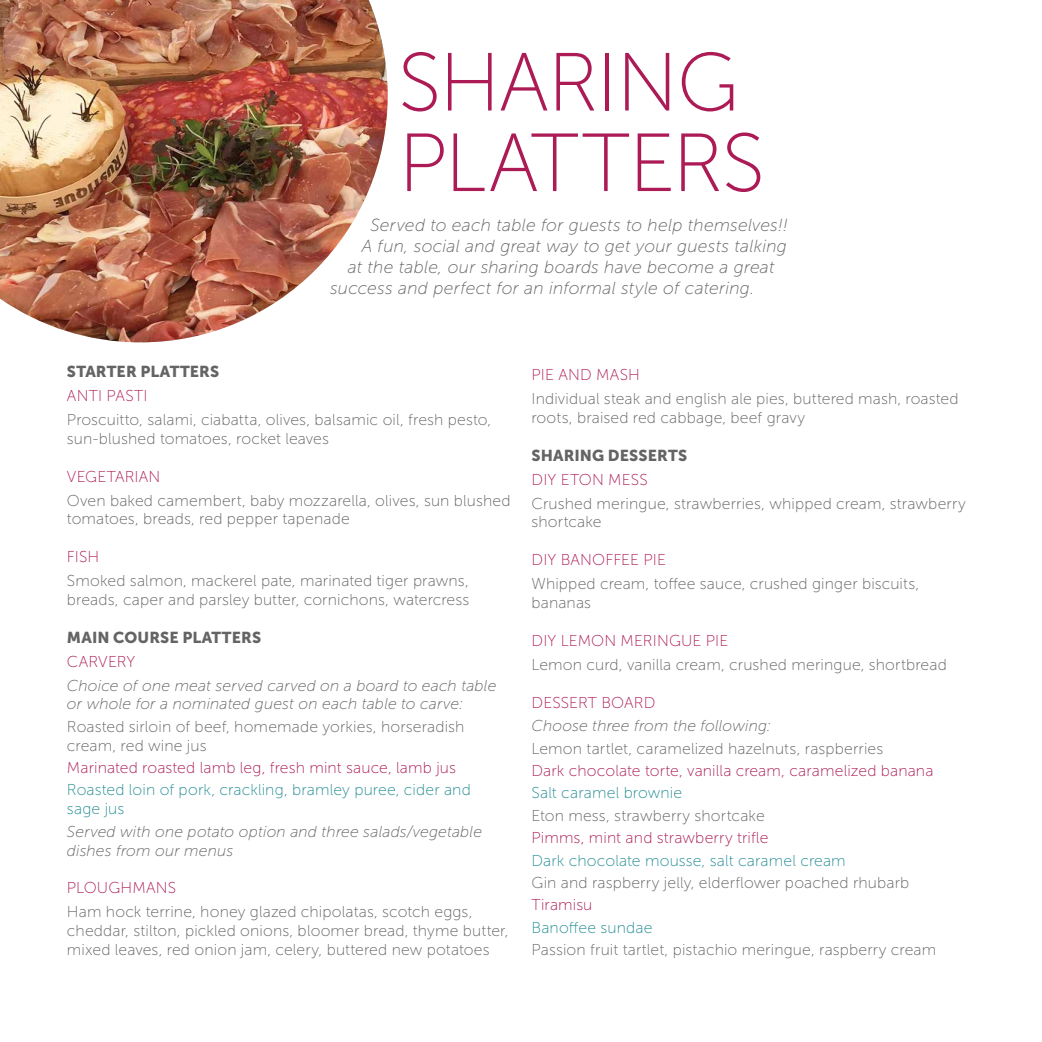
<style>
.page{position:relative;width:1042px;height:1042px;background:#fff}
.page>*{position:absolute;margin:0;border:0;box-sizing:border-box;transform-origin:0 0}
.t1{font:82.25px/80.5px "Museo Sans 100";letter-spacing:-.02em;color:#ac1b56}
.t2{font:italic 17.5px "Museo Sans 100";letter-spacing:.015em;color:#646464}
.t3{font:15.75px/18.9px "Museo Sans 100";letter-spacing:.01em;color:#646464}
.t4{font:15.75px "Museo Sans 100";letter-spacing:.01em;color:#ac1b56}
.t5{font:italic 15.75px/18.9px "Museo Sans 100";letter-spacing:.005em;color:#646464}
.t6{font:15.75px/18.9px "Museo Sans 100";letter-spacing:.01em;color:#228c93}
.t7{font:15.75px "Museo Sans 900";letter-spacing:.005em;color:#646464}
</style>
<div class="page">
<img style="left:0;top:0;width:388px;height:342px">
<h1 class="t1" style="left:398px;top:43px;width:369px">SHARING<br>PLATTERS</h1>
<p class="t2" style="left:370px;top:215px;width:419px">Served to each table for guests to help themselves!!</p>
<p class="t2" style="left:362px;top:236px;width:427px">A fun, social and great way to get your guests talking</p>
<p class="t2" style="left:348px;top:257px;width:428px">at the table, our sharing boards have become a great</p>
<p class="t2" style="left:330px;top:278px;width:426px">success and perfect for an informal style of catering.</p>
<p class="t7" style="left:67px;top:363px;width:154px">STARTER PLATTERS</p>
<p class="t4" style="left:67px;top:387px;width:82px">ANTI PASTI</p>
<p class="t3" style="left:67px;top:410px;width:426px">Proscuitto, salami, ciabatta, olives, balsamic oil, fresh pesto, sun-blushed tomatoes, rocket leaves</p>
<p class="t4" style="left:67px;top:468px;width:95px">VEGETARIAN</p>
<p class="t3" style="left:67px;top:491px;width:445px">Oven baked camembert, baby mozzarella, olives, sun blushed tomatoes, breads, red pepper tapenade</p>
<p class="t4" style="left:67px;top:548px;width:34px">FISH</p>
<p class="t3" style="left:67px;top:571px;width:404px">Smoked salmon, mackerel pate, marinated tiger prawns, breads, caper and parsley butter, cornichons, watercress</p>
<p class="t7" style="left:67px;top:628px;width:196px">MAIN COURSE PLATTERS</p>
<p class="t4" style="left:67px;top:653px;width:70px">CARVERY</p>
<p class="t5" style="left:67px;top:676px;width:431px">Choice of one meat served carved on a board to each table or whole for a nominated guest on each table to carve:</p>
<p class="t3" style="left:67px;top:717px;width:399px">Roasted sirloin of beef, homemade yorkies, horseradish cream, red wine jus</p>
<p class="t4" style="left:67px;top:759px;width:390px">Marinated roasted lamb leg, fresh mint sauce, lamb jus</p>
<p class="t6" style="left:67px;top:781px;width:405px">Roasted loin of pork, crackling, bramley puree, cider and sage jus</p>
<p class="t5" style="left:67px;top:822px;width:416px">Served with one potato option and three salads/vegetable dishes from our menus</p>
<p class="t4" style="left:67px;top:879px;width:111px">PLOUGHMANS</p>
<p class="t3" style="left:67px;top:902px;width:443px">Ham hock terrine, honey glazed chipolatas, scotch eggs, cheddar, stilton, pickled onions, bloomer bread, thyme butter, mixed leaves, red onion jam, celery, buttered new potatoes</p>
<p class="t4" style="left:531px;top:366px;width:110px">PIE AND MASH</p>
<p class="t3" style="left:531px;top:389px;width:429px">Individual steak and english ale pies, buttered mash, roasted roots, braised red cabbage, beef gravy</p>
<p class="t7" style="left:531px;top:446px;width:157px">SHARING DESSERTS</p>
<p class="t4" style="left:531px;top:471px;width:118px">DIY ETON MESS</p>
<p class="t3" style="left:531px;top:494px;width:436px">Crushed meringue, strawberries, whipped cream, strawberry shortcake</p>
<p class="t4" style="left:531px;top:551px;width:136px">DIY BANOFFEE PIE</p>
<p class="t3" style="left:531px;top:574px;width:389px">Whipped cream, toffee sauce, crushed ginger biscuits, bananas</p>
<p class="t4" style="left:531px;top:632px;width:198px">DIY LEMON MERINGUE PIE</p>
<p class="t3" style="left:531px;top:655px;width:417px">Lemon curd, vanilla cream, crushed meringue, shortbread</p>
<p class="t4" style="left:531px;top:694px;width:125px">DESSERT BOARD</p>
<p class="t5" style="left:531px;top:717px;width:241px">Choose three from the following:</p>
<p class="t3" style="left:531px;top:739px;width:353px">Lemon tartlet, caramelized hazelnuts, raspberries</p>
<p class="t4" style="left:531px;top:762px;width:403px">Dark chocolate torte, vanilla cream, caramelized banana</p>
<p class="t6" style="left:531px;top:784px;width:152px">Salt caramel brownie</p>
<p class="t3" style="left:531px;top:806px;width:235px">Eton mess, strawberry shortcake</p>
<p class="t4" style="left:531px;top:829px;width:238px">Pimms, mint and strawberry trifle</p>
<p class="t6" style="left:531px;top:851px;width:316px">Dark chocolate mousse, salt caramel cream</p>
<p class="t3" style="left:531px;top:873px;width:379px">Gin and raspberry jelly, elderflower poached rhubarb</p>
<p class="t4" style="left:531px;top:896px;width:62px">Tiramisu</p>
<p class="t6" style="left:531px;top:918px;width:122px">Banoffee sundae</p>
<p class="t3" style="left:531px;top:940px;width:406px">Passion fruit tartlet, pistachio meringue, raspberry cream</p>
</div>
